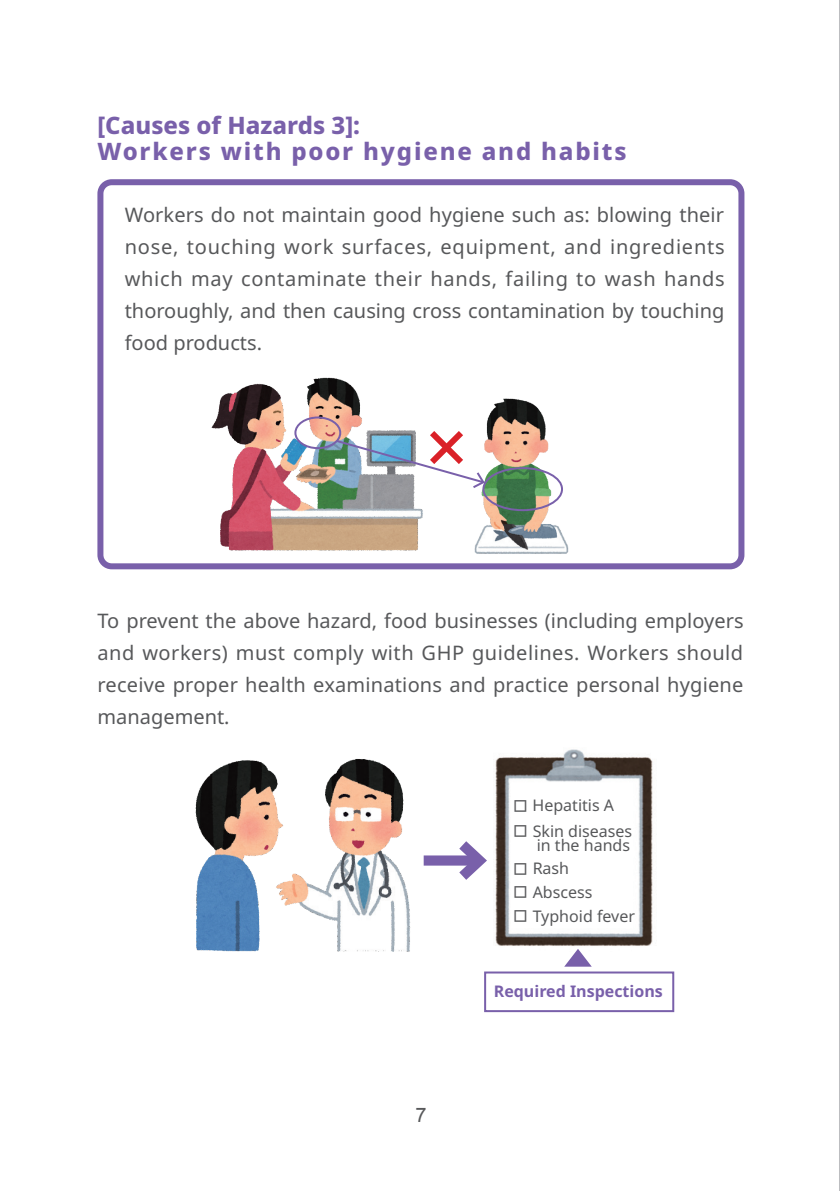
<style>
.page{position:relative;width:840px;height:1191px;background:#fff}
.page>*{position:absolute;margin:0;border:0;box-sizing:border-box;transform-origin:0 0}
.t1{font:800 24px/26px "Noto Sans";letter-spacing:.075em;color:#7960aa}
.t2{font:20px/32px "Noto Sans";color:#57585a;text-align:justify}
.t3{font:20px "Arial";color:#57585a}
.t4{font:16px/14px "Noto Sans";color:#57585a;text-align:right}
.t5{font:700 16px "Noto Sans";color:#7960aa}
.s1{font-family:"M Elle HK";font-weight:800}
</style>
<div class="page">
<div style="left:97px;top:179px;width:647px;height:390px;border:6px solid #7960aa;border-radius:11px"></div>
<img style="left:206px;top:377px;width:223px;height:189px">
<img style="left:474px;top:398px;width:95px;height:156px">
<div style="left:294px;top:416px;width:47px;height:33px;border:2px solid #7960aa;border-radius:50%"></div>
<div style="left:482px;top:467px;width:80px;height:44px;border:2px solid #7960aa;border-radius:50%"></div>
<img style="left:195px;top:759px;width:216px;height:193px">
<img style="left:495px;top:749px;width:158px;height:197px">
<div style="left:423px;top:855px;width:56px;height:10px;background:#7960aa"></div>
<svg style="left:448px;top:841px;width:39px;height:39px"></svg>
<svg style="left:334px;top:424px;width:152px;height:66px"></svg>
<div style="left:484px;top:971px;width:190px;height:41px;border:2px solid #7960aa"></div>
<svg style="left:565px;top:949px;width:26px;height:17px"></svg>
<hr style="left:838px;top:0;width:1px;height:1191px;background:#bcbdc0">
<p class="t1" style="left:97px;top:113px;width:530px">[Causes of Hazards 3]:<br>Workers with poor hygiene and habits</p>
<p class="t2" style="left:125px;top:199px;width:601px">Workers do not maintain good hygiene such as: blowing their nose, touching work surfaces, equipment, and ingredients which may contaminate their hands, failing to wash hands thoroughly, and then causing cross contamination by touching food products.</p>
<p class="t2" style="left:97px;top:605px;width:647px">To prevent the above hazard, food businesses (including employers and workers) must comply with GHP guidelines. Workers should receive proper health examinations and practice personal hygiene management.</p>
<p class="t4" style="left:512px;top:799px;width:103px"><span class="s1">□</span> Hepatitis A</p>
<p class="t4" style="left:512px;top:824px;width:121px"><span class="s1">□</span> Skin diseases in the hands</p>
<p class="t4" style="left:512px;top:862px;width:58px"><span class="s1">□</span> Rash</p>
<p class="t4" style="left:512px;top:885px;width:81px"><span class="s1">□</span> Abscess</p>
<p class="t4" style="left:512px;top:909px;width:124px"><span class="s1">□</span> Typhoid fever</p>
<p class="t3" style="left:415px;top:1101px;width:13px">7</p>
<p class="t5" style="left:493px;top:982px;width:170px">Required Inspections</p>
</div>
